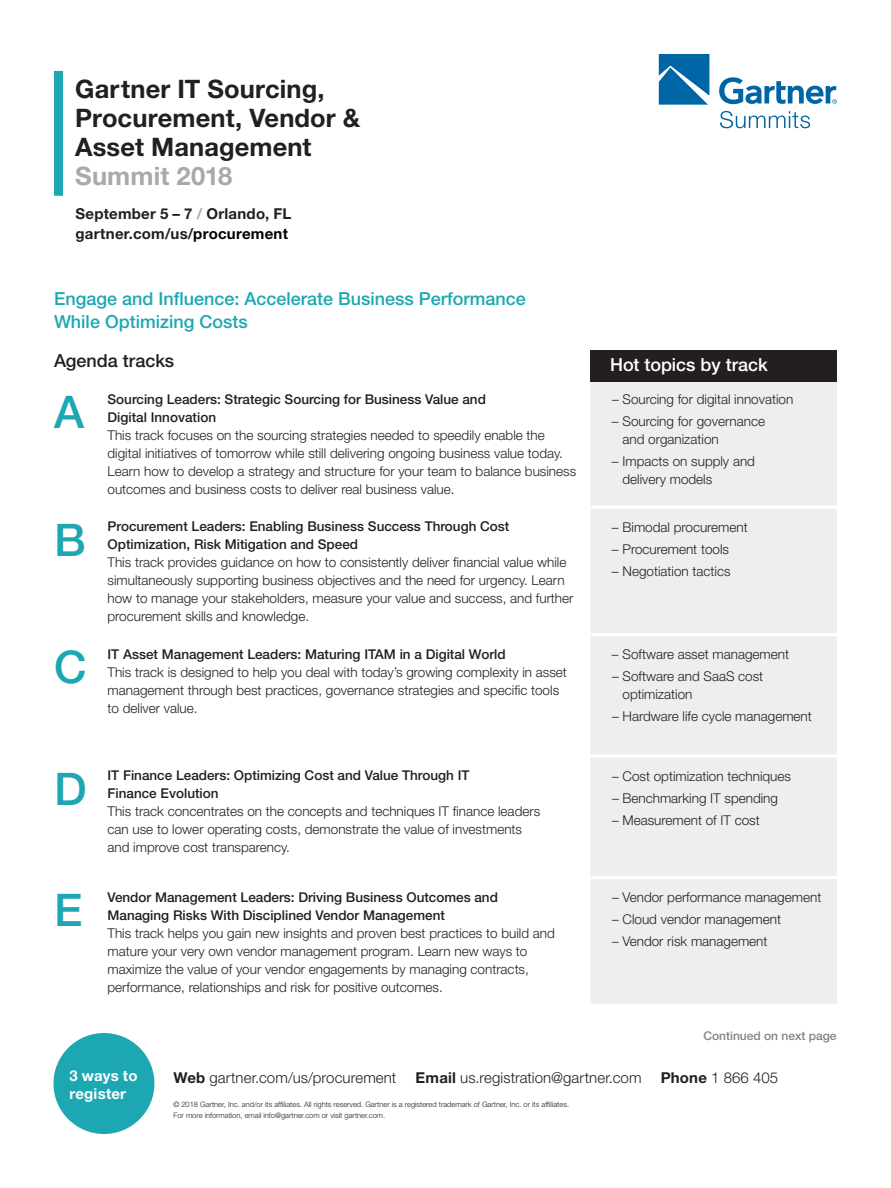
<style>
.page{position:relative;width:891px;height:1188px;background:#fff}
.page>*{position:absolute;margin:0;border:0;box-sizing:border-box;transform-origin:0 0}
.Track_Letters{font:500 45px "Helvetica Neue LT";color:#1da7b2}
.COVER__Summit_Name{font:700 25.5px/29px "Helvetica Neue LT";letter-spacing:.005em;color:#231f20}
.Theme_Line{font:500 18px/22.5px "Helvetica Neue LT";color:#1da7b2}
.t1{font:500 18px "Helvetica Neue LT";color:#fff}
.t2{font:500 18px "Helvetica Neue LT";color:#231f20}
.INTERIOR__3_Ways_to{font:300 15px "Helvetica Neue LT";letter-spacing:.005em;color:#231f20}
.COVER__Date_Locale_U{font:700 15px "Helvetica Neue LT";letter-spacing:.015em;color:#231f20}
.t3{font:700 15px "Helvetica Neue LT";letter-spacing:.01em;color:#fff}
.UNIVERSAL__Body_Copy{font:300 13.5px/18px "Helvetica Neue LT";color:#231f20}
.Hot_Topics_-_body{font:300 13.5px/18px "Helvetica Neue LT";color:#231f20}
.UNIVERSAL__BODY_COPY{font:500 12px "Helvetica Neue LT";color:#808285}
.Legal_Line{font:300 7.5px/10.5px "Helvetica Neue LT";color:#231f20}
.s1{color:#a8a9ad}
.s2{color:#000}
.s3{font-weight:500}
.s4{font-weight:700}
</style>
<div class="page">
<svg style="left:659px;top:54px;width:50px;height:51px"></svg>
<svg style="left:719px;top:77px;width:118px;height:27px"></svg>
<svg style="left:720px;top:111px;width:90px;height:17px"></svg>
<div style="left:54px;top:71px;width:9px;height:125px;background:#1da7b2"></div>
<div style="left:590px;top:380px;width:247px;height:624px;background:#eeeeef"></div>
<hr style="left:590px;top:506px;width:247px;height:3px;background:#fff">
<hr style="left:590px;top:633px;width:247px;height:3px;background:#fff">
<hr style="left:590px;top:755px;width:247px;height:3px;background:#fff">
<hr style="left:590px;top:876px;width:247px;height:3px;background:#fff">
<div style="left:591px;top:350px;width:246px;height:31px;background:#231f20"></div>
<div style="left:53px;top:1033px;width:101px;height:101px;background:#1da7b2;border-radius:50%"></div>
<p class="COVER__Summit_Name" style="left:75px;top:74px;width:287px">Gartner IT Sourcing,<br>Procurement, Vendor &amp;<br>Asset Management<br><span class="s1">Summit 2018</span></p>
<p class="COVER__Date_Locale_U" style="left:76px;top:205px;width:217px">September 5 – 7 <span class="s1">/</span> Orlando, FL</p>
<p class="COVER__Date_Locale_U" style="left:76px;top:224px;width:214px">gartner.com/us/<span class="s2">procurement</span></p>
<p class="Theme_Line" style="left:54px;top:287px;width:473px">Engage and Influence: Accelerate Business Performance<br>While Optimizing Costs</p>
<p class="t2" style="left:54px;top:350px;width:122px">Agenda tracks</p>
<p class="Track_Letters" style="left:54px;top:385px;width:32px">A</p>
<p class="UNIVERSAL__Body_Copy" style="left:108px;top:390px;width:470px"><span class="s3">Sourcing Leaders: Strategic Sourcing for Business Value and<br>Digital Innovation<br></span>This track focuses on the sourcing strategies needed to speedily enable the digital initiatives of tomorrow while still delivering ongoing business value today.<br>Learn how to develop a strategy and structure for your team to balance business outcomes and business costs to deliver real business value.</p>
<p class="Hot_Topics_-_body" style="left:612px;top:390px;width:183px">– Sourcing for digital innovation</p>
<p class="t1" style="left:610px;top:354px;width:159px">Hot topics by track</p>
<p class="Hot_Topics_-_body" style="left:623px;top:412px;width:144px;text-indent:-11px">– Sourcing for governance and organization</p>
<p class="Hot_Topics_-_body" style="left:623px;top:452px;width:134px;text-indent:-11px">– Impacts on supply and delivery models</p>
<p class="Track_Letters" style="left:54px;top:513px;width:33px">B</p>
<p class="UNIVERSAL__Body_Copy" style="left:108px;top:517px;width:467px"><span class="s3">Procurement Leaders: Enabling Business Success Through Cost Optimization, Risk Mitigation and Speed<br></span>This track provides guidance on how to consistently deliver financial value while simultaneously supporting business objectives and the need for urgency. Learn how to manage your stakeholders, measure your value and success, and further procurement skills and knowledge.</p>
<p class="Hot_Topics_-_body" style="left:612px;top:517px;width:137px">– Bimodal procurement</p>
<p class="Hot_Topics_-_body" style="left:612px;top:539px;width:119px">– Procurement tools</p>
<p class="Hot_Topics_-_body" style="left:612px;top:562px;width:120px">– Negotiation tactics</p>
<p class="Track_Letters" style="left:54px;top:640px;width:34px">C</p>
<p class="UNIVERSAL__Body_Copy" style="left:108px;top:645px;width:461px"><span class="s3">IT Asset Management Leaders: Maturing ITAM in a Digital World<br></span>This track is designed to help you deal with today’s growing complexity in asset management through best practices, governance strategies and specific tools to deliver value.</p>
<p class="Hot_Topics_-_body" style="left:612px;top:645px;width:179px">– Software asset management</p>
<p class="Hot_Topics_-_body" style="left:623px;top:667px;width:142px;text-indent:-11px">– Software and SaaS cost optimization</p>
<p class="Hot_Topics_-_body" style="left:612px;top:707px;width:201px">– Hardware life cycle management</p>
<p class="Track_Letters" style="left:54px;top:762px;width:34px">D</p>
<p class="UNIVERSAL__Body_Copy" style="left:108px;top:766px;width:434px"><span class="s3">IT Finance Leaders: Optimizing Cost and Value Through IT<br>Finance Evolution<br></span>This track concentrates on the concepts and techniques IT finance leaders can use to lower operating costs, demonstrate the value of investments and improve cost transparency.</p>
<p class="Hot_Topics_-_body" style="left:612px;top:766px;width:181px">– Cost optimization techniques</p>
<p class="Hot_Topics_-_body" style="left:612px;top:789px;width:168px">– Benchmarking IT spending</p>
<p class="Hot_Topics_-_body" style="left:612px;top:811px;width:149px">– Measurement of IT cost</p>
<p class="Track_Letters" style="left:54px;top:883px;width:30px">E</p>
<p class="UNIVERSAL__Body_Copy" style="left:108px;top:888px;width:449px"><span class="s3">Vendor Management Leaders: Driving Business Outcomes and Managing Risks With Disciplined Vendor Management<br></span>This track helps you gain new insights and proven best practices to build and mature your very own vendor management program. Learn new ways to maximize the value of your vendor engagements by managing contracts, performance, relationships and risk for positive outcomes.</p>
<p class="Hot_Topics_-_body" style="left:612px;top:888px;width:211px">– Vendor performance management</p>
<p class="Hot_Topics_-_body" style="left:612px;top:910px;width:171px">– Cloud vendor management</p>
<p class="Hot_Topics_-_body" style="left:612px;top:932px;width:157px">– Vendor risk management</p>
<p class="UNIVERSAL__BODY_COPY" style="left:703px;top:1028px;width:135px">Continued on next page</p>
<p class="t3" style="left:69px;top:1067px;width:70px">3 ways to</p>
<p class="INTERIOR__3_Ways_to" style="left:173px;top:1069px;width:225px"><span class="s4">Web</span> gartner.com/us/procurement</p>
<p class="INTERIOR__3_Ways_to" style="left:416px;top:1069px;width:227px"><span class="s4">Email</span> us.registration@gartner.com</p>
<p class="INTERIOR__3_Ways_to" style="left:661px;top:1069px;width:119px"><span class="s4">Phone</span> 1 866 405</p>
<p class="t3" style="left:69px;top:1085px;width:58px">register</p>
<p class="Legal_Line" style="left:173px;top:1099px;width:397px">© 2018 Gartner, Inc. and/or its affiliates. All rights reserved. Gartner is a registered trademark of Gartner, Inc. or its affiliates.<br>For more information, email info@gartner.com or visit gartner.com.</p>
</div>
